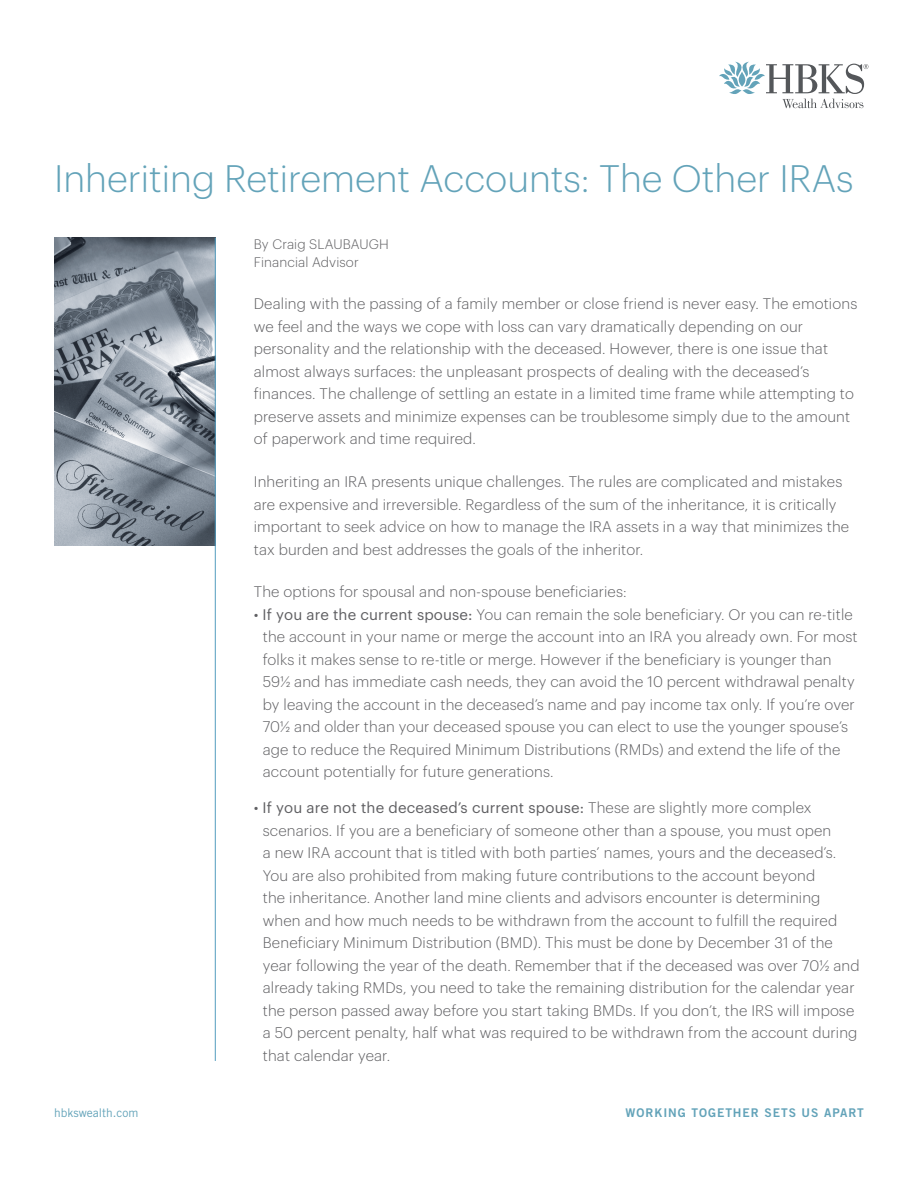
<style>
.page{position:relative;width:918px;height:1188px;background:#fff}
.page>*{position:absolute;margin:0;border:0;box-sizing:border-box;transform-origin:0 0}
.t1{font:300 37.5px "Graphik";color:#63a3b9}
.t2{font:300 15px/22.5px "Graphik";letter-spacing:.01em;color:#5f5f62}
.t3{font:300 13.5px "Graphik";letter-spacing:.01em;color:#5f5f62}
.t4{font:12px "Trade Gothic Bold Two";letter-spacing:.08em;color:#63a3b9}
.t5{font:12px "Trade Gothic";color:#63a3b9}
.s1{font-weight:400}
</style>
<div class="page">
<img style="left:54px;top:238px;width:161px;height:307px">
<svg style="left:719px;top:62px;width:149px;height:46px"></svg>
<hr style="left:215px;top:238px;width:1px;height:823px;background:#529cbe">
<p class="t1" style="left:54px;top:151px;width:801px">Inheriting Retirement Accounts: The Other IRAs</p>
<p class="t3" style="left:254px;top:234px;width:137px">By Craig SLAUBAUGH</p>
<p class="t3" style="left:254px;top:252px;width:107px">Financial Advisor</p>
<p class="t2" style="left:254px;top:291px;width:605px">Dealing with the passing of a family member or close friend is never easy. The emotions we feel and the ways we cope with loss can vary dramatically depending on our personality and the relationship with the deceased. However, there is one issue that almost always surfaces: the unpleasant prospects of dealing with the deceased’s finances. The challenge of settling an estate in a limited time frame while attempting to preserve assets and minimize expenses can be troublesome simply due to the amount of paperwork and time required.</p>
<p class="t2" style="left:254px;top:469px;width:597px">Inheriting an IRA presents unique challenges. The rules are complicated and mistakes are expensive and irreversible. Regardless of the sum of the inheritance, it is critically important to seek advice on how to manage the IRA assets in a way that minimizes the tax burden and best addresses the goals of the inheritor.</p>
<p class="t2" style="left:254px;top:580px;width:375px">The options for spousal and non-spouse beneficiaries:</p>
<p class="t2" style="left:263px;top:602px;width:596px;text-indent:-9px">• <span class="s1">If you are the current spouse:</span> You can remain the sole beneficiary. Or you can re-title the account in your name or merge the account into an IRA you already own. For most folks it makes sense to re-title or merge. However if the beneficiary is younger than 59½ and has immediate cash needs, they can avoid the 10 percent withdrawal penalty by leaving the account in the deceased’s name and pay income tax only. If you’re over 70½ and older than your deceased spouse you can elect to use the younger spouse’s age to reduce the Required Minimum Distributions (RMDs) and extend the life of the account potentially for future generations.</p>
<p class="t2" style="left:263px;top:796px;width:598px;text-indent:-9px">• <span class="s1">If you are not the deceased’s current spouse:</span> These are slightly more complex scenarios. If you are a beneficiary of someone other than a spouse, you must open<br>a new IRA account that is titled with both parties’ names, yours and the deceased’s.<br>You are also prohibited from making future contributions to the account beyond<br>the inheritance. Another land mine clients and advisors encounter is determining when and how much needs to be withdrawn from the account to fulfill the required Beneficiary Minimum Distribution (BMD). This must be done by December 31 of the year following the year of the death. Remember that if the deceased was over 70½ and already taking RMDs, you need to take the remaining distribution for the calendar year the person passed away before you start taking BMDs. If you don’t, the IRS will impose a 50 percent penalty, half what was required to be withdrawn from the account during that calendar year.</p>
<p class="t5" style="left:54px;top:1106px;width:86px">hbkswealth.com</p>
<p class="t4" style="left:625px;top:1105px;width:240px">WORKING TOGETHER SETS US APART</p>
</div>
